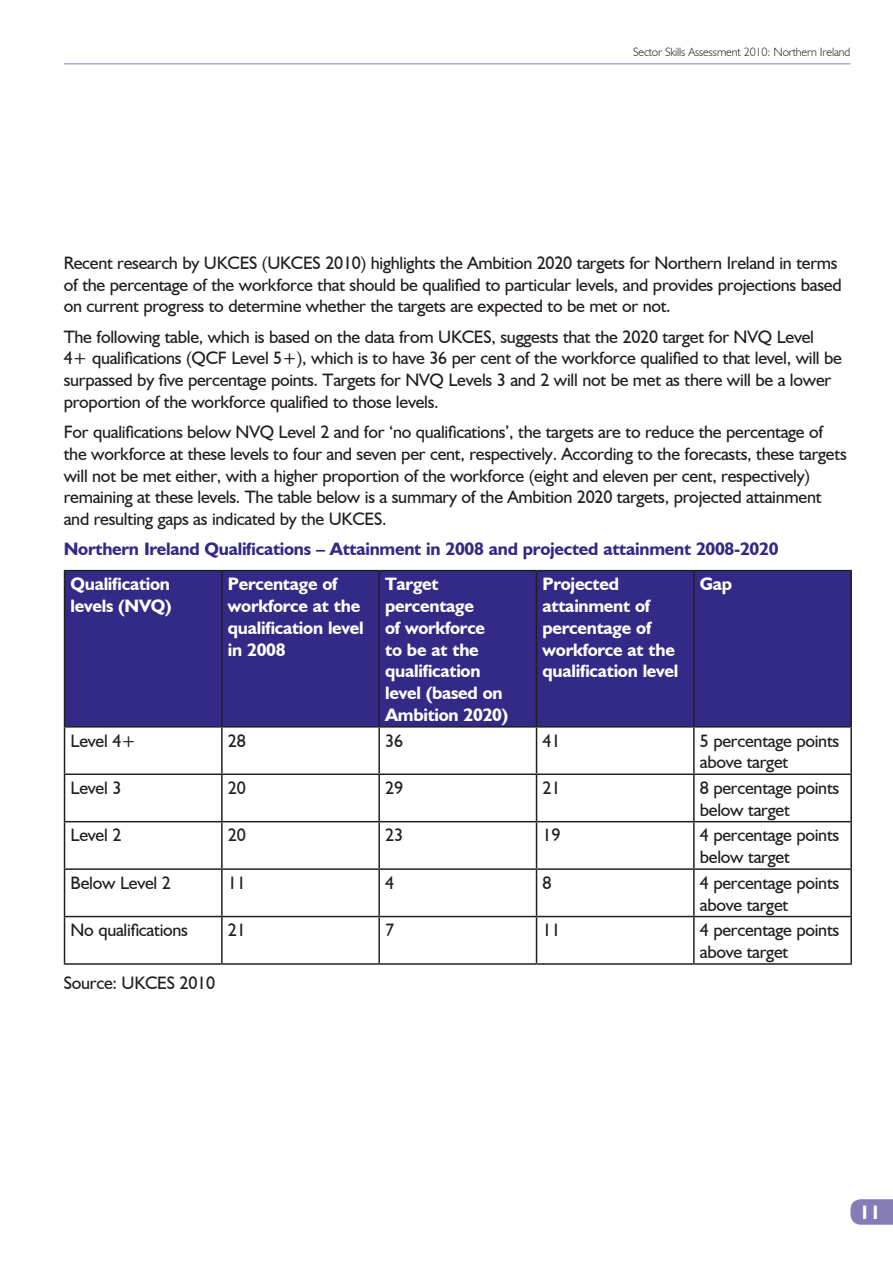
<style>
.page{position:relative;width:893px;height:1263px;background:#fff}
.page>*{position:absolute;margin:0;border:0;box-sizing:border-box;transform-origin:0 0}
.t1{font:700 19.5px "Humanist 521 BT";color:#fff}
.body_copy{font:18px/21.8px "Humanist 521 BT";letter-spacing:-.015em;color:#231f20}
.body_copy-2{font:700 18px/21.8px "Humanist 521 BT";letter-spacing:-.015em;color:#fff}
.body_copy-3{font:700 18px "Humanist 521 BT";letter-spacing:-.015em;color:#332986}
.body_copy-4{font:300 12px "Humanist 521 BT";letter-spacing:-.01em;color:#231f20}
</style>
<div class="page">
<svg style="left:850px;top:1199px;width:43px;height:26px"></svg>
<div style="left:65px;top:571px;width:785px;height:155px;background:#332986"></div>
<hr style="left:64px;top:570px;width:158px;height:1px;background:#231f20">
<hr style="left:64px;top:571px;width:1px;height:155px;background:#231f20">
<hr style="left:222px;top:570px;width:157px;height:1px;background:#231f20">
<hr style="left:221px;top:571px;width:2px;height:155px;background:#231f20">
<hr style="left:379px;top:570px;width:157px;height:1px;background:#231f20">
<hr style="left:378px;top:571px;width:2px;height:155px;background:#231f20">
<hr style="left:536px;top:570px;width:158px;height:1px;background:#231f20">
<hr style="left:536px;top:571px;width:1px;height:155px;background:#231f20">
<hr style="left:694px;top:570px;width:158px;height:1px;background:#231f20">
<hr style="left:693px;top:571px;width:2px;height:155px;background:#231f20">
<hr style="left:850px;top:571px;width:2px;height:155px;background:#231f20">
<hr style="left:64px;top:726px;width:158px;height:1px;background:#231f20">
<hr style="left:64px;top:727px;width:1px;height:46px;background:#231f20">
<hr style="left:222px;top:726px;width:157px;height:1px;background:#231f20">
<hr style="left:221px;top:727px;width:2px;height:46px;background:#231f20">
<hr style="left:379px;top:726px;width:157px;height:1px;background:#231f20">
<hr style="left:378px;top:727px;width:2px;height:46px;background:#231f20">
<hr style="left:536px;top:726px;width:158px;height:1px;background:#231f20">
<hr style="left:536px;top:727px;width:1px;height:46px;background:#231f20">
<hr style="left:694px;top:726px;width:158px;height:1px;background:#231f20">
<hr style="left:693px;top:727px;width:2px;height:46px;background:#231f20">
<hr style="left:850px;top:727px;width:2px;height:46px;background:#231f20">
<hr style="left:64px;top:773px;width:158px;height:2px;background:#231f20">
<hr style="left:64px;top:775px;width:1px;height:46px;background:#231f20">
<hr style="left:222px;top:773px;width:157px;height:2px;background:#231f20">
<hr style="left:221px;top:775px;width:2px;height:46px;background:#231f20">
<hr style="left:379px;top:773px;width:157px;height:2px;background:#231f20">
<hr style="left:378px;top:775px;width:2px;height:46px;background:#231f20">
<hr style="left:536px;top:773px;width:158px;height:2px;background:#231f20">
<hr style="left:536px;top:775px;width:1px;height:46px;background:#231f20">
<hr style="left:694px;top:773px;width:158px;height:2px;background:#231f20">
<hr style="left:693px;top:775px;width:2px;height:46px;background:#231f20">
<hr style="left:850px;top:775px;width:2px;height:46px;background:#231f20">
<hr style="left:64px;top:821px;width:158px;height:1px;background:#231f20">
<hr style="left:64px;top:822px;width:1px;height:46px;background:#231f20">
<hr style="left:222px;top:821px;width:157px;height:1px;background:#231f20">
<hr style="left:221px;top:822px;width:2px;height:46px;background:#231f20">
<hr style="left:379px;top:821px;width:157px;height:1px;background:#231f20">
<hr style="left:378px;top:822px;width:2px;height:46px;background:#231f20">
<hr style="left:536px;top:821px;width:158px;height:1px;background:#231f20">
<hr style="left:536px;top:822px;width:1px;height:46px;background:#231f20">
<hr style="left:694px;top:821px;width:158px;height:1px;background:#231f20">
<hr style="left:693px;top:822px;width:2px;height:46px;background:#231f20">
<hr style="left:850px;top:822px;width:2px;height:46px;background:#231f20">
<hr style="left:64px;top:868px;width:158px;height:2px;background:#231f20">
<hr style="left:64px;top:870px;width:1px;height:46px;background:#231f20">
<hr style="left:222px;top:868px;width:157px;height:2px;background:#231f20">
<hr style="left:221px;top:870px;width:2px;height:46px;background:#231f20">
<hr style="left:379px;top:868px;width:157px;height:2px;background:#231f20">
<hr style="left:378px;top:870px;width:2px;height:46px;background:#231f20">
<hr style="left:536px;top:868px;width:158px;height:2px;background:#231f20">
<hr style="left:536px;top:870px;width:1px;height:46px;background:#231f20">
<hr style="left:694px;top:868px;width:158px;height:2px;background:#231f20">
<hr style="left:693px;top:870px;width:2px;height:46px;background:#231f20">
<hr style="left:850px;top:870px;width:2px;height:46px;background:#231f20">
<hr style="left:64px;top:916px;width:158px;height:1px;background:#231f20">
<hr style="left:64px;top:917px;width:1px;height:46px;background:#231f20">
<hr style="left:222px;top:916px;width:157px;height:1px;background:#231f20">
<hr style="left:221px;top:917px;width:2px;height:46px;background:#231f20">
<hr style="left:379px;top:916px;width:157px;height:1px;background:#231f20">
<hr style="left:378px;top:917px;width:2px;height:46px;background:#231f20">
<hr style="left:536px;top:916px;width:158px;height:1px;background:#231f20">
<hr style="left:536px;top:917px;width:1px;height:46px;background:#231f20">
<hr style="left:694px;top:916px;width:158px;height:1px;background:#231f20">
<hr style="left:693px;top:917px;width:2px;height:46px;background:#231f20">
<hr style="left:850px;top:917px;width:2px;height:46px;background:#231f20">
<hr style="left:64px;top:963px;width:158px;height:2px;background:#231f20">
<hr style="left:222px;top:963px;width:157px;height:2px;background:#231f20">
<hr style="left:379px;top:963px;width:157px;height:2px;background:#231f20">
<hr style="left:536px;top:963px;width:158px;height:2px;background:#231f20">
<hr style="left:694px;top:963px;width:158px;height:2px;background:#231f20">
<hr style="left:64px;top:63px;width:786px;height:2px;background:#afaad3">
<p class="body_copy-4" style="left:633px;top:44px;width:219px">Sector Skills Assessment 2010: Northern Ireland</p>
<p class="body_copy" style="left:64px;top:251px;width:779px">Recent research by UKCES (UKCES 2010) highlights the Ambition 2020 targets for Northern Ireland in terms of the percentage of the workforce that should be qualified to particular levels, and provides projections based on current progress to determine whether the targets are expected to be met or not.</p>
<p class="body_copy" style="left:64px;top:325px;width:780px">The following table, which is based on the data from UKCES, suggests that the 2020 target for NVQ Level 4+ qualifications (QCF Level 5+), which is to have 36 per cent of the workforce qualified to that level, will be surpassed by five percentage points. Targets for NVQ Levels 3 and 2 will not be met as there will be a lower proportion of the workforce qualified to those levels.</p>
<p class="body_copy" style="left:64px;top:421px;width:784px">For qualifications below NVQ Level 2 and for ‘no qualifications’, the targets are to reduce the percentage of the workforce at these levels to four and seven per cent, respectively. According to the forecasts, these targets will not be met either, with a higher proportion of the workforce (eight and eleven per cent, respectively) remaining at these levels. The table below is a summary of the Ambition 2020 targets, projected attainment and resulting gaps as indicated by the UKCES.</p>
<p class="body_copy-3" style="left:64px;top:538px;width:716px">Northern Ireland Qualifications – Attainment in 2008 and projected attainment 2008-2020</p>
<p class="body_copy-2" style="left:71px;top:573px;width:103px">Qualification levels (NVQ)</p>
<p class="body_copy-2" style="left:228px;top:573px;width:137px">Percentage of workforce at the qualification level in 2008</p>
<p class="body_copy-2" style="left:385px;top:573px;width:125px">Target percentage<br>of workforce<br>to be at the qualification level (based on<br>Ambition 2020)</p>
<p class="body_copy-2" style="left:542px;top:573px;width:137px">Projected attainment of percentage of workforce at the qualification level</p>
<p class="body_copy-2" style="left:700px;top:573px;width:34px">Gap</p>
<p class="body_copy" style="left:71px;top:729px;width:67px">Level 4+</p>
<p class="body_copy" style="left:228px;top:729px;width:19px">28</p>
<p class="body_copy" style="left:385px;top:729px;width:19px">36</p>
<p class="body_copy" style="left:542px;top:729px;width:19px">41</p>
<p class="body_copy" style="left:700px;top:729px;width:141px">5 percentage points above target</p>
<p class="body_copy" style="left:71px;top:776px;width:52px">Level 3</p>
<p class="body_copy" style="left:228px;top:776px;width:19px">20</p>
<p class="body_copy" style="left:385px;top:776px;width:19px">29</p>
<p class="body_copy" style="left:542px;top:776px;width:19px">21</p>
<p class="body_copy" style="left:700px;top:776px;width:141px">8 percentage points below target</p>
<p class="body_copy" style="left:71px;top:824px;width:52px">Level 2</p>
<p class="body_copy" style="left:228px;top:824px;width:19px">20</p>
<p class="body_copy" style="left:385px;top:824px;width:19px">23</p>
<p class="body_copy" style="left:542px;top:824px;width:19px">19</p>
<p class="body_copy" style="left:700px;top:824px;width:141px">4 percentage points below target</p>
<p class="body_copy" style="left:71px;top:871px;width:102px">Below Level 2</p>
<p class="body_copy" style="left:228px;top:871px;width:19px">11</p>
<p class="body_copy" style="left:385px;top:871px;width:11px">4</p>
<p class="body_copy" style="left:542px;top:871px;width:11px">8</p>
<p class="body_copy" style="left:700px;top:871px;width:141px">4 percentage points above target</p>
<p class="body_copy" style="left:71px;top:919px;width:119px">No qualifications</p>
<p class="body_copy" style="left:228px;top:919px;width:19px">21</p>
<p class="body_copy" style="left:385px;top:919px;width:11px">7</p>
<p class="body_copy" style="left:542px;top:919px;width:19px">11</p>
<p class="body_copy" style="left:700px;top:919px;width:141px">4 percentage points above target</p>
<p class="body_copy" style="left:64px;top:972px;width:153px">Source: UKCES 2010</p>
<p class="t1" style="left:859px;top:1200px;width:23px">11</p>
</div>
